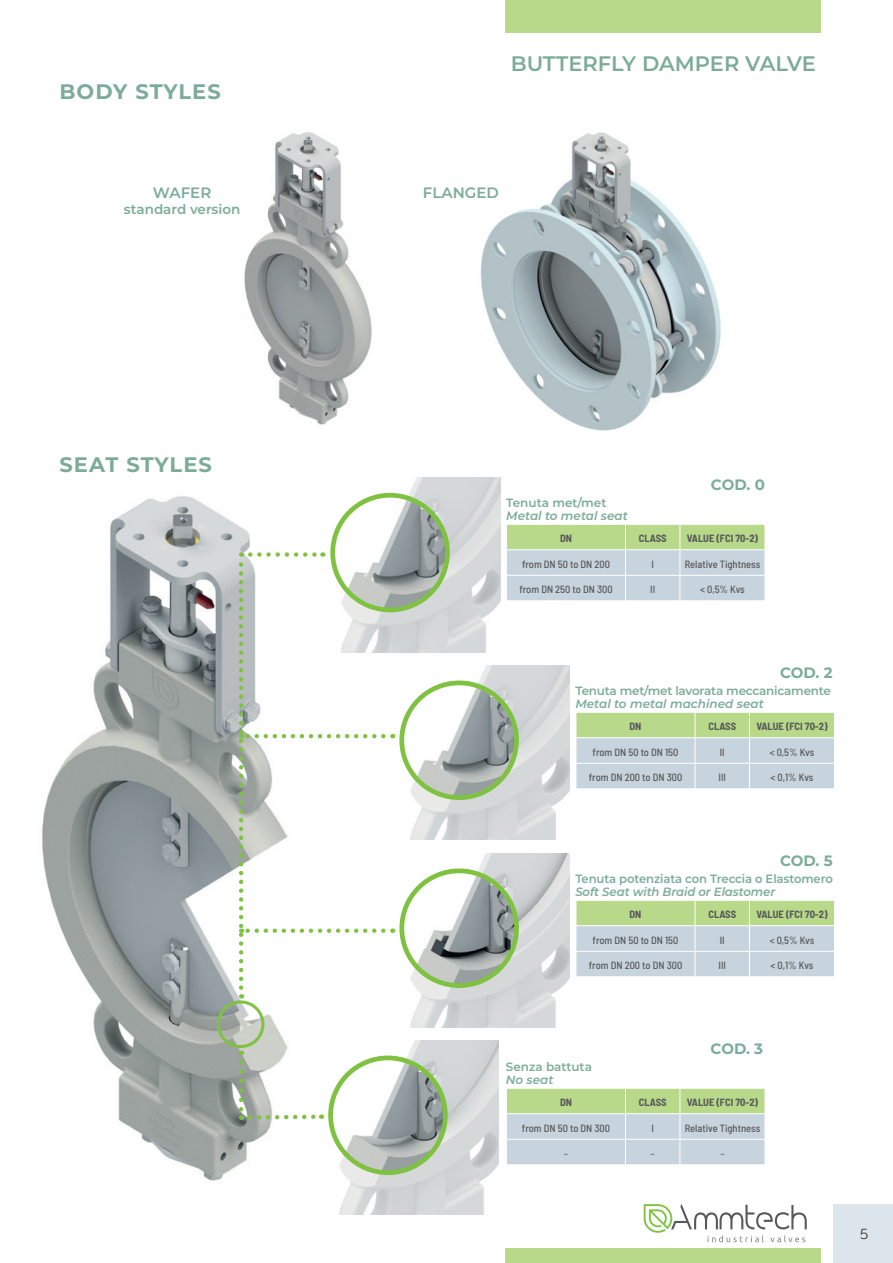
<style>
.page{position:relative;width:893px;height:1263px;background:#fff}
.page>*{position:absolute;margin:0;border:0;box-sizing:border-box;transform-origin:0 0}
.t1{font:700 21px "Montserrat";letter-spacing:.045em;color:#7cac99}
.t2{font:600 21px "Montserrat";color:#7cac99}
.t3{font:700 15px "Montserrat";letter-spacing:-.005em;color:#7cac99}
.t4{font:600 15px "Montserrat";color:#7cac99}
.t5{font:300 15px "Gantari";color:#231f20}
.t6{font:600 13.5px "Montserrat";color:#7cac99}
.t7{font:600 12px "Montserrat";letter-spacing:-.01em;color:#7cac99}
.t8{font:italic 600 12px "Montserrat";letter-spacing:-.005em;color:#7cac99}
.t9{font:semi-condensed 12px "Barlow";color:#57585a}
.t10{font:500 semi-condensed 10.5px "Barlow";color:#57585a}
.t11{font:700 semi-condensed 10.5px "Barlow";color:#57585a}
</style>
<div class="page">
<img style="left:244px;top:132px;width:128px;height:293px">
<img style="left:480px;top:132px;width:241px;height:299px">
<img style="left:42px;top:496px;width:283px;height:685px">
<div style="left:217px;top:1000px;width:47px;height:48px;border:3px solid #7fc241;border-radius:50%"></div>
<svg style="left:239px;top:1062px;width:83px;height:60px"></svg>
<svg style="left:239px;top:552px;width:144px;height:436px"></svg>
<img style="left:405px;top:853px;width:164px;height:175px">
<img style="left:402px;top:871px;width:114px;height:114px;border-radius:57px">
<div style="left:399px;top:868px;width:120px;height:120px;border:5px solid #7fc241;border-radius:50%"></div>
<svg style="left:576px;top:900px;width:259px;height:76px;background:#c5d7c4"></svg>
<img style="left:330px;top:478px;width:170px;height:174px">
<img style="left:333px;top:495px;width:114px;height:115px;border-radius:57px">
<div style="left:330px;top:493px;width:120px;height:119px;border:5px solid #7fc241;border-radius:50%"></div>
<svg style="left:506px;top:524px;width:259px;height:76px;background:#c5d7c4"></svg>
<svg style="left:506px;top:1088px;width:259px;height:76px;background:#c5d7c4"></svg>
<img style="left:328px;top:1040px;width:170px;height:175px">
<img style="left:331px;top:1058px;width:114px;height:115px;border-radius:57px">
<div style="left:328px;top:1055px;width:120px;height:120px;border:5px solid #7fc241;border-radius:50%"></div>
<img style="left:400px;top:665px;width:169px;height:175px">
<img style="left:402px;top:683px;width:114px;height:115px;border-radius:57px">
<div style="left:399px;top:680px;width:120px;height:120px;border:5px solid #7fc241;border-radius:50%"></div>
<svg style="left:576px;top:712px;width:259px;height:76px;background:#c5d7c4"></svg>
<svg style="left:644px;top:1204px;width:163px;height:38px"></svg>
<div style="left:833px;top:1204px;width:60px;height:59px;background:#dce5ec"></div>
<div style="left:505px;top:1248px;width:316px;height:15px;background:#b8d989"></div>
<div style="left:505px;top:0;width:316px;height:33px;background:#b8d989"></div>
<h1 class="t1" style="left:60px;top:76px;width:163px">BODY STYLES</h1>
<h2 class="t4" style="left:153px;top:182px;width:60px">WAFER</h2>
<p class="t6" style="left:124px;top:200px;width:118px">standard version</p>
<h1 class="t1" style="left:60px;top:450px;width:154px">SEAT STYLES</h1>
<h1 class="t2" style="left:511px;top:49px;width:307px">BUTTERFLY DAMPER VALVE</h1>
<h2 class="t4" style="left:423px;top:182px;width:78px">FLANGED</h2>
<p class="t7" style="left:506px;top:494px;width:102px">Tenuta met/met</p>
<p class="t8" style="left:506px;top:508px;width:123px">Metal to metal seat</p>
<h2 class="t3" style="left:711px;top:474px;width:55px">COD. 0</h2>
<p class="t11" style="left:560px;top:532px;width:13px">DN</p>
<p class="t11" style="left:639px;top:532px;width:29px">CLASS</p>
<p class="t11" style="left:687px;top:532px;width:73px">VALUE (FCI 70-2)</p>
<p class="t10" style="left:522px;top:557px;width:89px">from DN 50 to DN 200</p>
<p class="t10" style="left:651px;top:557px;width:4px">I</p>
<p class="t10" style="left:685px;top:557px;width:77px">Relative Tightness</p>
<p class="t10" style="left:519px;top:583px;width:95px">from DN 250 to DN 300</p>
<p class="t10" style="left:650px;top:583px;width:7px">II</p>
<p class="t10" style="left:700px;top:583px;width:46px">&lt; 0,5% Kvs</p>
<h2 class="t3" style="left:780px;top:662px;width:54px">COD. 2</h2>
<p class="t7" style="left:575px;top:682px;width:257px">Tenuta met/met lavorata meccanicamente</p>
<p class="t8" style="left:575px;top:695px;width:190px">Metal to metal machined seat</p>
<p class="t11" style="left:630px;top:720px;width:13px">DN</p>
<p class="t11" style="left:708px;top:720px;width:29px">CLASS</p>
<p class="t11" style="left:756px;top:720px;width:73px">VALUE (FCI 70-2)</p>
<p class="t10" style="left:593px;top:745px;width:87px">from DN 50 to DN 150</p>
<p class="t10" style="left:720px;top:745px;width:7px">II</p>
<p class="t10" style="left:770px;top:745px;width:46px">&lt; 0,5% Kvs</p>
<p class="t10" style="left:589px;top:771px;width:95px">from DN 200 to DN 300</p>
<p class="t10" style="left:718px;top:771px;width:9px">III</p>
<p class="t10" style="left:770px;top:771px;width:44px">&lt; 0,1% Kvs</p>
<h2 class="t3" style="left:780px;top:850px;width:54px">COD. 5</h2>
<p class="t7" style="left:575px;top:870px;width:259px">Tenuta potenziata con Treccia o Elastomero</p>
<p class="t8" style="left:575px;top:883px;width:202px">Soft Seat with Braid or Elastomer</p>
<p class="t11" style="left:630px;top:908px;width:13px">DN</p>
<p class="t11" style="left:708px;top:908px;width:29px">CLASS</p>
<p class="t11" style="left:756px;top:908px;width:73px">VALUE (FCI 70-2)</p>
<p class="t10" style="left:593px;top:933px;width:87px">from DN 50 to DN 150</p>
<p class="t10" style="left:720px;top:933px;width:7px">II</p>
<p class="t10" style="left:770px;top:933px;width:46px">&lt; 0,5% Kvs</p>
<p class="t10" style="left:589px;top:959px;width:95px">from DN 200 to DN 300</p>
<p class="t10" style="left:718px;top:959px;width:9px">III</p>
<p class="t10" style="left:770px;top:959px;width:44px">&lt; 0,1% Kvs</p>
<p class="t7" style="left:506px;top:1058px;width:88px">Senza battuta</p>
<p class="t8" style="left:506px;top:1071px;width:49px">No seat</p>
<h2 class="t3" style="left:711px;top:1038px;width:54px">COD. 3</h2>
<p class="t11" style="left:560px;top:1096px;width:13px">DN</p>
<p class="t11" style="left:639px;top:1096px;width:29px">CLASS</p>
<p class="t11" style="left:687px;top:1096px;width:73px">VALUE (FCI 70-2)</p>
<p class="t10" style="left:522px;top:1121px;width:90px">from DN 50 to DN 300</p>
<p class="t10" style="left:651px;top:1121px;width:4px">I</p>
<p class="t10" style="left:685px;top:1121px;width:77px">Relative Tightness</p>
<p class="t9" style="left:564px;top:1146px;width:6px">-</p>
<p class="t9" style="left:651px;top:1146px;width:6px">-</p>
<p class="t9" style="left:720px;top:1146px;width:6px">-</p>
<h2 class="t5" style="left:860px;top:1224px;width:10px">5</h2>
</div>
